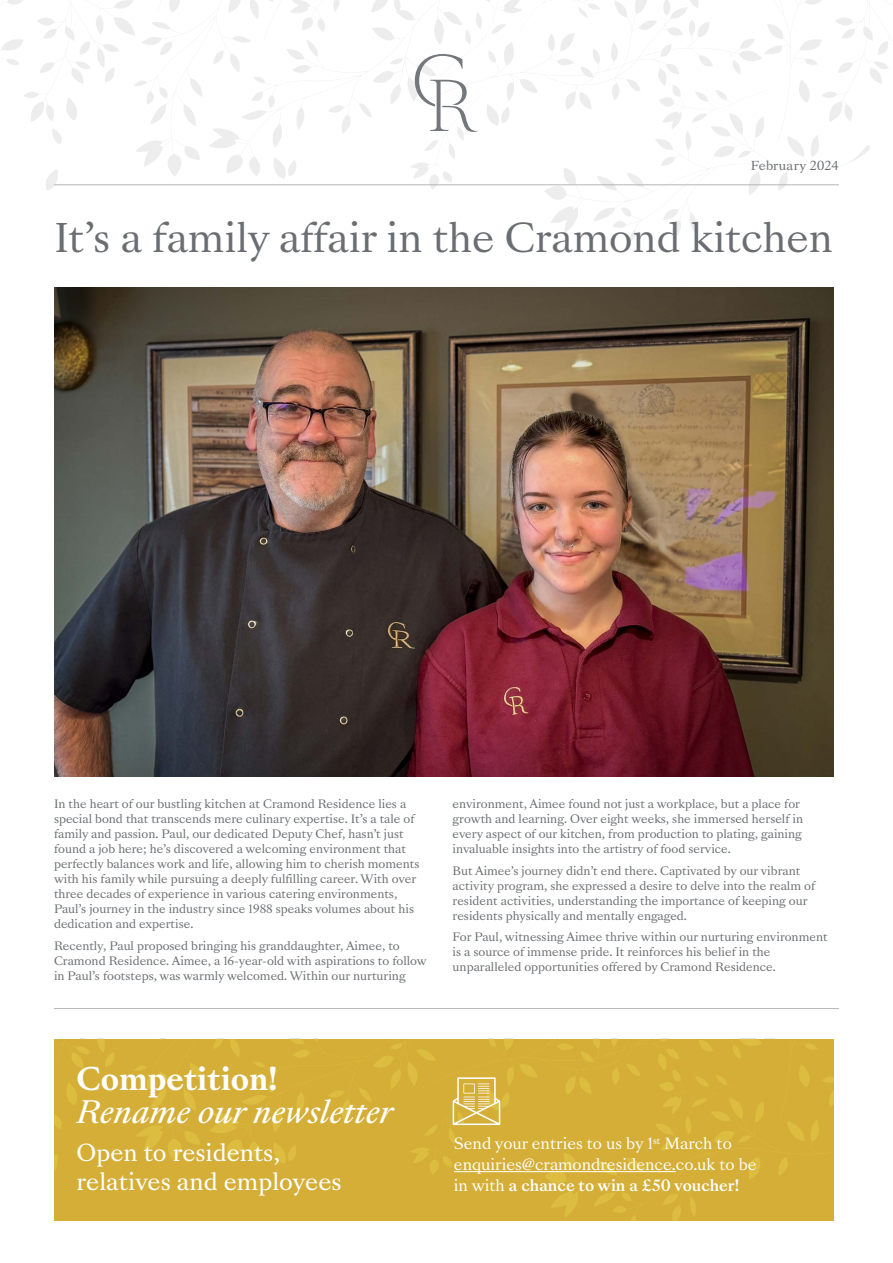
<style>
.page{position:relative;width:893px;height:1263px;background:#fff}
.page>*{position:absolute;margin:0;border:0;box-sizing:border-box;transform-origin:0 0}
.t1{font:38.25px "Sang Bleu Versailles";color:#6a6d71}
.t2{font:italic 30px "Sang Bleu Versailles";color:#fff}
.t3{font:700 30px "Sang Bleu Versailles";color:#fff}
.t4{font:22.5px/28.5px "Sang Bleu Versailles";color:#fff}
.t5{font:15px/21px "Sang Bleu Versailles";color:#fff}
.t6{font:12px "Sang Bleu Versailles";letter-spacing:.01em;color:#6a6d71}
.t7{font:11.25px/15px "Sang Bleu Versailles";color:#6a6d71}
.s1{font-weight:500}
</style>
<div class="page">
<svg style="left:1px;top:0;width:892px;height:242px"></svg>
<hr style="left:54px;top:185px;width:785px;height:1px;background:#b7b5b7">
<img style="left:54px;top:287px;width:779px;height:490px">
<hr style="left:54px;top:1008px;width:785px;height:1px;background:#b7b5b7">
<svg style="left:54px;top:1039px;width:779px;height:181px;background:#d4af37"></svg>
<p class="t6" style="left:751px;top:157px;width:90px">February 2024</p>
<h1 class="t1" style="left:54px;top:211px;width:780px">It’s a family affair in the Cramond kitchen</h1>
<p class="t7" style="left:54px;top:797px;width:367px">In the heart of our bustling kitchen at Cramond Residence lies a special bond that transcends mere culinary expertise. It’s a tale of family and passion. Paul, our dedicated Deputy Chef, hasn’t just found a job here; he’s discovered a welcoming environment that perfectly balances work and life, allowing him to cherish moments with his family while pursuing a deeply fulfilling career. With over three decades of experience in various catering environments, Paul’s journey in the industry since 1988 speaks volumes about his dedication and expertise.</p>
<p class="t7" style="left:54px;top:938px;width:374px">Recently, Paul proposed bringing his granddaughter, Aimee, to<br>Cramond Residence. Aimee, a 16-year-old with aspirations to follow in Paul’s footsteps, was warmly welcomed. Within our nurturing</p>
<p class="t7" style="left:453px;top:797px;width:352px">environment, Aimee found not just a workplace, but a place for growth and learning. Over eight weeks, she immersed herself in every aspect of our kitchen, from production to plating, gaining invaluable insights into the artistry of food service.</p>
<p class="t7" style="left:453px;top:863px;width:364px">But Aimee’s journey didn’t end there. Captivated by our vibrant activity program, she expressed a desire to delve into the realm of resident activities, understanding the importance of keeping our residents physically and mentally engaged.</p>
<p class="t7" style="left:453px;top:929px;width:377px">For Paul, witnessing Aimee thrive within our nurturing environment is a source of immense pride. It reinforces his belief in the unparalleled opportunities offered by Cramond Residence.</p>
<h2 class="t3" style="left:77px;top:1058px;width:202px">Competition!</h2>
<h2 class="t2" style="left:77px;top:1090px;width:318px">Rename our newsletter</h2>
<h3 class="t4" style="left:77px;top:1139px;width:267px">Open to residents, relatives and employees</h3>
<h3 class="t5" style="left:454px;top:1133px;width:304px">Send your entries to us by 1<sup>st</sup> March to enquiries@cramondresidence.co.uk to be in with <span class="s1">a chance to win a £50 voucher!</span></h3>
</div>
